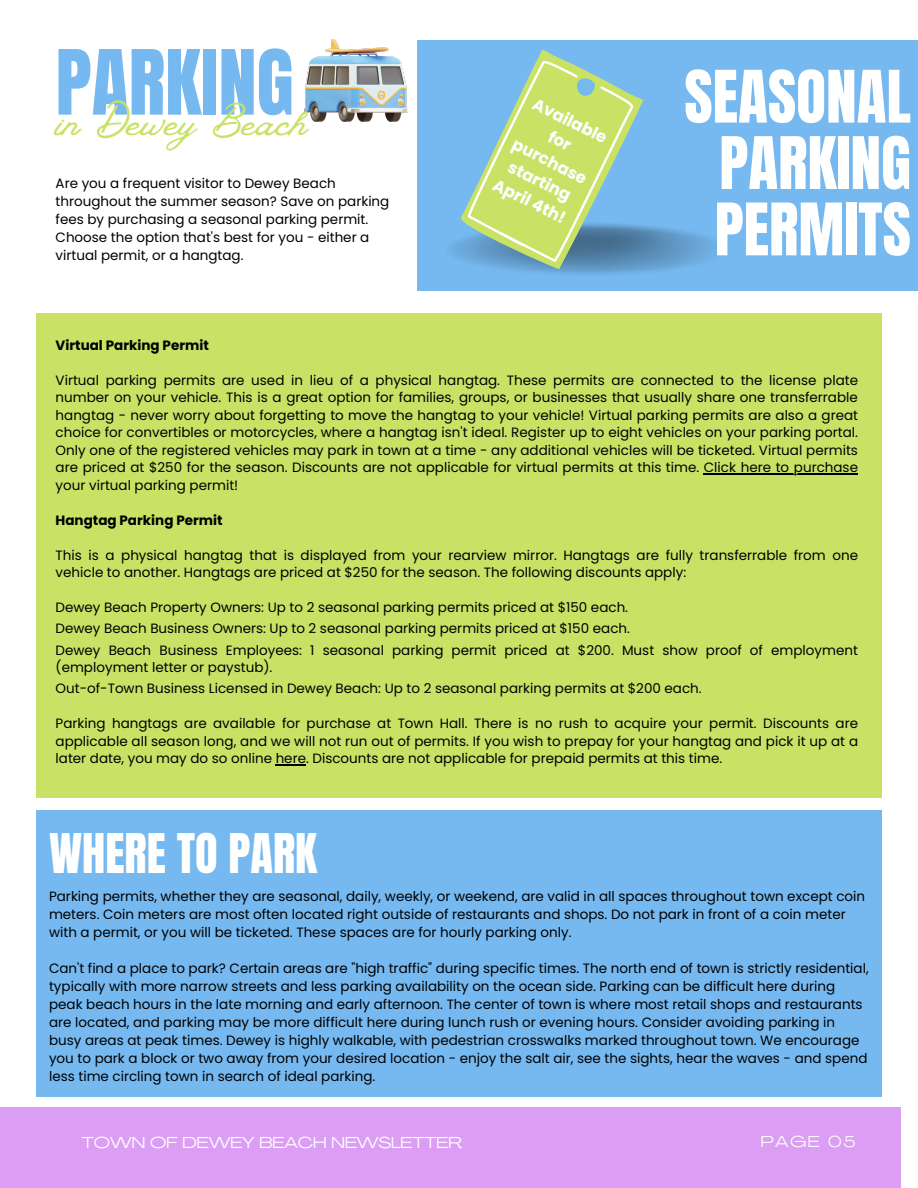
<style>
.page{position:relative;width:918px;height:1188px;background:#fff}
.page>*{position:absolute;margin:0;border:0;box-sizing:border-box;transform-origin:0 0}
.t1{font:76.35px "Anton";color:#76b9f0}
.t2{font:61.5px/66.3px "Anton";color:#fff;text-align:center}
.t3{font:49.2px "Vintage Goods";color:#c9e265}
.t4{font:46.5px "Anton";color:#fff}
.t5{font:700 16.5px/22.5px "Poppins";color:#fff;text-align:center}
.t6{font:15.6px "Agrandir Grand";color:#fff}
.t7{font:15.6px "Agrandir Grand";letter-spacing:.1em;color:#fafafa}
.t8{font:13.5px/18px "Poppins";color:#000}
.t9{font:700 13.5px "Poppins";color:#000}
</style>
<div class="page">
<img style="left:304px;top:40px;width:104px;height:82px">
<div style="left:417px;top:40px;width:501px;height:250px;background:#76b9f0"></div>
<div style="left:0;top:1107px;width:901px;height:81px;background:#db9ef4"></div>
<div style="left:36px;top:313px;width:846px;height:484px;background:#c9e265"></div>
<svg style="left:452px;top:50px;width:195px;height:226px"></svg>
<svg style="left:462px;top:58px;width:176px;height:205px"></svg>
<hr style="left:704px;top:473px;width:154px;height:1px;background:#000">
<hr style="left:276px;top:764px;width:30px;height:1px;background:#000">
<div style="left:36px;top:811px;width:846px;height:285px;background:#76b9f0"></div>
<h1 class="t1" style="left:56px;top:28px;width:240px">PARKING</h1>
<h3 class="t3" style="left:56px;top:92px;width:253px">in Dewey Beach</h3>
<p class="t8" style="left:56px;top:175px;width:335px">Are you a frequent visitor to Dewey Beach throughout the summer season? Save on parking fees by purchasing a seasonal parking permit.<br>Choose the option that's best for you - either a virtual permit, or a hangtag.</p>
<p class="t5" style="left:539px;top:92px;width:83px;rotate:27deg">Available for purchase starting<br>April 4th!</p>
<h2 class="t2" style="left:684px;top:65px;width:228px">SEASONAL<br>PARKING<br>PERMITS</h2>
<p class="t9" style="left:56px;top:336px;width:155px">Virtual Parking Permit</p>
<p class="t8" style="left:56px;top:371px;width:804px;line-height:17.5px;text-align:justify">Virtual parking permits are used in lieu of a physical hangtag. These permits are connected to the license plate number on your vehicle. This is a great option for families, groups, or businesses that usually share one transferrable hangtag - never worry about forgetting to move the hangtag to your vehicle! Virtual parking permits are also a great choice for convertibles or motorcycles, where a hangtag isn't ideal. Register up to eight vehicles on your parking portal.<br>Only one of the registered vehicles may park in town at a time - any additional vehicles will be ticketed. Virtual permits are priced at $250 for the season. Discounts are not applicable for virtual permits at this time. Click here to purchase your virtual parking permit!</p>
<p class="t9" style="left:56px;top:511px;width:169px">Hangtag Parking Permit</p>
<p class="t8" style="left:56px;top:546px;width:804px;line-height:17.5px">This is a physical hangtag that is displayed from your rearview mirror. Hangtags are fully transferrable from one vehicle to another. Hangtags are priced at $250 for the season. The following discounts apply:</p>
<p class="t8" style="left:56px;top:597px;width:804px;line-height:21.3px">Dewey Beach Property Owners: Up to 2 seasonal parking permits priced at $150 each.<br>Dewey Beach Business Owners: Up to 2 seasonal parking permits priced at $150 each.<br>Dewey Beach Business Employees: 1 seasonal parking permit priced at $200. Must show proof of employment</p>
<p class="t8" style="left:56px;top:657px;width:648px;line-height:21.3px">(employment letter or paystub).<br>Out-of-Town Business Licensed in Dewey Beach: Up to 2 seasonal parking permits at $200 each.</p>
<p class="t8" style="left:56px;top:715px;width:804px;line-height:17.5px;text-align:justify">Parking hangtags are available for purchase at Town Hall. There is no rush to acquire your permit. Discounts are applicable all season long, and we will not run out of permits. If you wish to prepay for your hangtag and pick it up at a later date, you may do so online here. Discounts are not applicable for prepaid permits at this time.</p>
<h3 class="t4" style="left:49px;top:820px;width:270px">WHERE TO PARK</h3>
<p class="t8" style="left:49px;top:888px;width:818px">Parking permits, whether they are seasonal, daily, weekly, or weekend, are valid in all spaces throughout town except coin meters. Coin meters are most often located right outside of restaurants and shops. Do not park in front of a coin meter with a permit, or you will be ticketed. These spaces are for hourly parking only.</p>
<p class="t8" style="left:49px;top:960px;width:821px">Can't find a place to park? Certain areas are "high traffic" during specific times. The north end of town is strictly residential, typically with more narrow streets and less parking availability on the ocean side. Parking can be difficult here during peak beach hours in the late morning and early afternoon. The center of town is where most retail shops and restaurants are located, and parking may be more difficult here during lunch rush or evening hours. Consider avoiding parking in busy areas at peak times. Dewey is highly walkable, with pedestrian crosswalks marked throughout town. We encourage you to park a block or two away from your desired location - enjoy the salt air, see the sights, hear the waves - and spend less time circling town in search of ideal parking.</p>
<p class="t6" style="left:82px;top:1136px;width:382px">TOWN OF DEWEY BEACH NEWSLETTER</p>
<p class="t7" style="left:761px;top:1135px;width:96px">PAGE 05</p>
</div>
